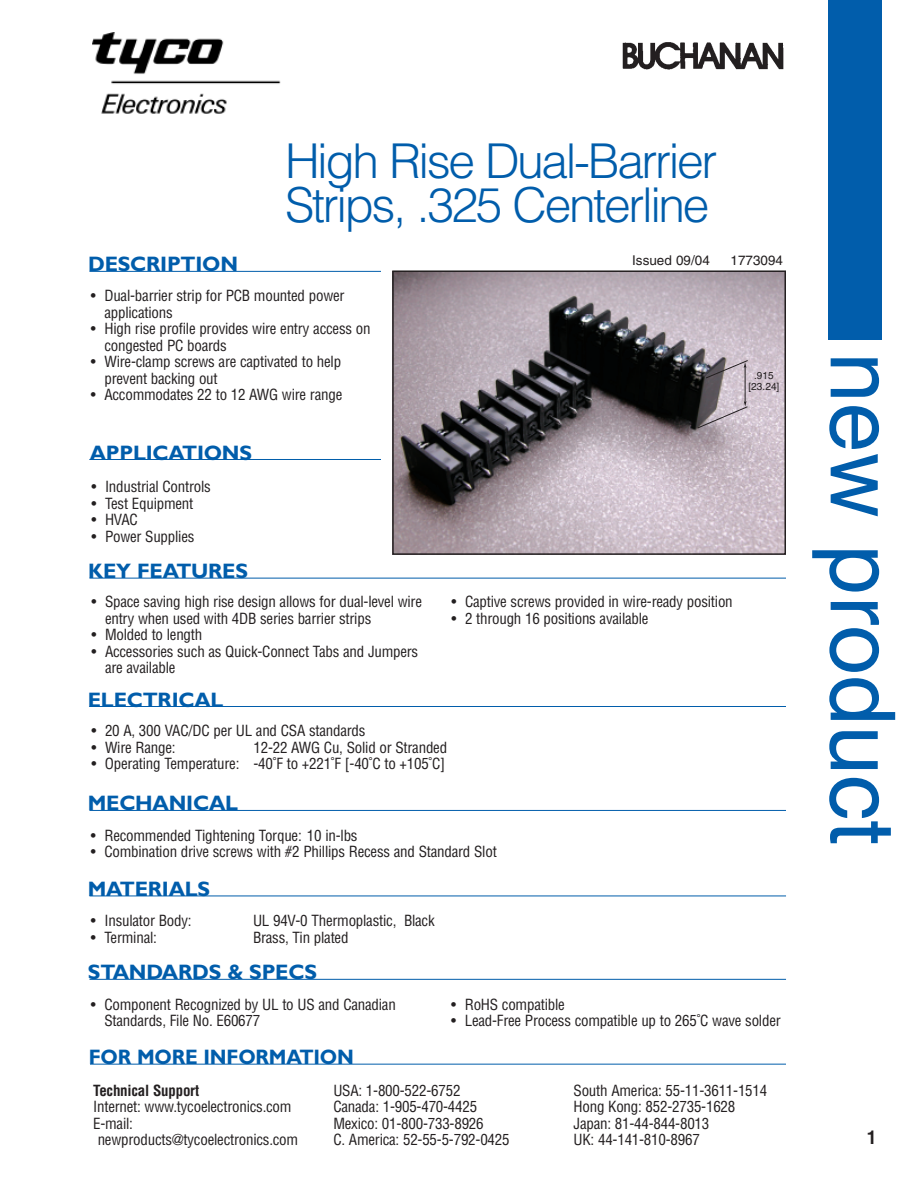
<style>
.page{position:relative;width:918px;height:1188px;background:#fff}
.page>*{position:absolute;margin:0;border:0;box-sizing:border-box;transform-origin:0 0}
.t1{font:90px "Helvetica";color:#015dab}
.t2{font:300 48px/43.5px "Helvetica";letter-spacing:-.05em;color:#015dab}
.t3{font:700 21px "Gill Sans";letter-spacing:-.01em;color:#015dab}
.t4{font:700 21px "Gill Sans";letter-spacing:-.01em;color:#015dab;scale:.95 1}
.t5{font:700 condensed 18px "Helvetica";color:#231f20}
.t6{font:condensed 15px/16.5px "Helvetica";letter-spacing:-.015em;color:#231f20}
.t7{font:700 condensed 15px "Helvetica";letter-spacing:-.015em;color:#231f20}
.t8{font:13.5px "Helvetica";color:#231f20}
.t9{font:10.2px/11.2px "Helvetica";color:#231f20;text-align:center}
</style>
<div class="page">
<img style="left:623px;top:42px;width:161px;height:28px">
<img style="left:395px;top:273px;width:388px;height:279px">
<svg style="left:705px;top:360px;width:43px;height:19px"></svg>
<svg style="left:697px;top:401px;width:51px;height:28px"></svg>
<hr style="left:745px;top:367px;width:1px;height:35px;background:#231f20">
<div style="left:392px;top:270px;width:394px;height:285px;border:2px solid #231f20"></div>
<img style="left:93px;top:33px;width:188px;height:81px">
<hr style="left:89px;top:271px;width:292px;height:1px;background:#015dab">
<hr style="left:89px;top:459px;width:292px;height:1px;background:#015dab">
<hr style="left:89px;top:578px;width:697px;height:1px;background:#015dab">
<hr style="left:89px;top:706px;width:697px;height:1px;background:#015dab">
<hr style="left:89px;top:810px;width:697px;height:1px;background:#015dab">
<hr style="left:90px;top:1064px;width:696px;height:1px;background:#015dab">
<div style="left:828px;top:0;width:54px;height:340px;background:#015dab"></div>
<hr style="left:89px;top:896px;width:697px;height:1px;background:#015dab">
<hr style="left:89px;top:979px;width:697px;height:1px;background:#015dab">
<h3 class="t3" style="left:88px;top:256px;width:152px">DESCRIPTION</h3>
<h2 class="t2" style="left:285px;top:140px;width:434px">High Rise Dual-Barrier<br>Strips, .325 Centerline</h2>
<p class="t8" style="left:632px;top:252px;width:79px">Issued 09/04</p>
<p class="t8" style="left:730px;top:252px;width:54px">1773094</p>
<p class="t6" style="left:104px;top:288px;width:242px;text-indent:-14px">• Dual-barrier strip for PCB mounted power applications</p>
<p class="t6" style="left:104px;top:321px;width:268px;text-indent:-14px">• High rise profile provides wire entry access on congested PC boards</p>
<p class="t6" style="left:104px;top:354px;width:238px;text-indent:-14px">• Wire-clamp screws are captivated to help prevent backing out</p>
<p class="t6" style="left:91px;top:387px;width:253px">• Accommodates 22 to 12 AWG wire range</p>
<h3 class="t3" style="left:90px;top:445px;width:164px">APPLICATIONS</h3>
<p class="t6" style="left:92px;top:479px;width:121px">• Industrial Controls</p>
<p class="t6" style="left:92px;top:495px;width:103px">• Test Equipment</p>
<p class="t6" style="left:92px;top:512px;width:48px">• HVAC</p>
<p class="t6" style="left:92px;top:528px;width:105px">• Power Supplies</p>
<h3 class="t3" style="left:88px;top:563px;width:161px">KEY FEATURES</h3>
<p class="t6" style="left:105px;top:594px;width:319px;text-indent:-14px">• Space saving high rise design allows for dual-level wire entry when used with 4DB series barrier strips</p>
<p class="t6" style="left:92px;top:627px;width:112px">• Molded to length</p>
<p class="t6" style="left:105px;top:643px;width:315px;text-indent:-14px">• Accessories such as Quick-Connect Tabs and Jumpers are available</p>
<h3 class="t3" style="left:88px;top:692px;width:137px">ELECTRICAL</h3>
<p class="t6" style="left:452px;top:594px;width:283px">• Captive screws provided in wire-ready position</p>
<p class="t6" style="left:452px;top:610px;width:199px">• 2 through 16 positions available</p>
<p class="t6" style="left:92px;top:723px;width:276px">• 20 A, 300 VAC/DC per UL and CSA standards</p>
<p class="t6" style="left:92px;top:739px;width:86px">• Wire Range:</p>
<p class="t6" style="left:254px;top:739px;width:195px">12-22 AWG Cu, Solid or Stranded</p>
<p class="t6" style="left:91px;top:756px;width:355px">• Operating Temperature: -40˚F to +221˚F [-40˚C to +105˚C]</p>
<h3 class="t3" style="left:88px;top:795px;width:152px">MECHANICAL</h3>
<p class="t6" style="left:91px;top:827px;width:268px">• Recommended Tightening Torque: 10 in-lbs</p>
<p class="t6" style="left:91px;top:844px;width:407px">• Combination drive screws with #2 Phillips Recess and Standard Slot</p>
<h3 class="t3" style="left:88px;top:881px;width:124px">MATERIALS</h3>
<p class="t6" style="left:91px;top:913px;width:102px">• Insulator Body:</p>
<p class="t6" style="left:253px;top:913px;width:183px">UL 94V-0 Thermoplastic, Black</p>
<p class="t6" style="left:91px;top:929px;width:67px">• Terminal:</p>
<p class="t6" style="left:253px;top:929px;width:97px">Brass, Tin plated</p>
<h3 class="t3" style="left:88px;top:964px;width:231px">STANDARDS &amp; SPECS</h3>
<p class="t9" style="left:749px;top:370px;width:32px">.915 [23.24]</p>
<p class="t6" style="left:104px;top:996px;width:293px;text-indent:-14px">• Component Recognized by UL to US and Canadian<br>Standards, File No. E60677</p>
<p class="t6" style="left:451px;top:996px;width:115px">• RoHS compatible</p>
<p class="t6" style="left:451px;top:1013px;width:331px">• Lead-Free Process compatible up to 265˚C wave solder</p>
<h3 class="t4" style="left:89px;top:1049px;width:281px">FOR MORE INFORMATION</h3>
<p class="t7" style="left:93px;top:1082px;width:108px">Technical Support</p>
<p class="t6" style="left:93px;top:1099px;width:200px">Internet: www.tycoelectronics.com</p>
<p class="t6" style="left:93px;top:1115px;width:41px">E-mail:</p>
<p class="t6" style="left:98px;top:1132px;width:202px">newproducts@tycoelectronics.com</p>
<p class="t6" style="left:333px;top:1082px;width:178px">USA: 1-800-522-6752<br>Canada: 1-905-470-4425<br>Mexico: 01-800-733-8926<br>C. America: 52-55-5-792-0425</p>
<p class="t6" style="left:574px;top:1082px;width:195px">South America: 55-11-3611-1514<br>Hong Kong: 852-2735-1628<br>Japan: 81-44-844-8013<br>UK: 44-141-810-8967</p>
<h1 class="t1" style="left:923px;top:352px;width:494px;rotate:90deg">new product</h1>
<p class="t5" style="left:867px;top:1128px;width:10px">1</p>
</div>
